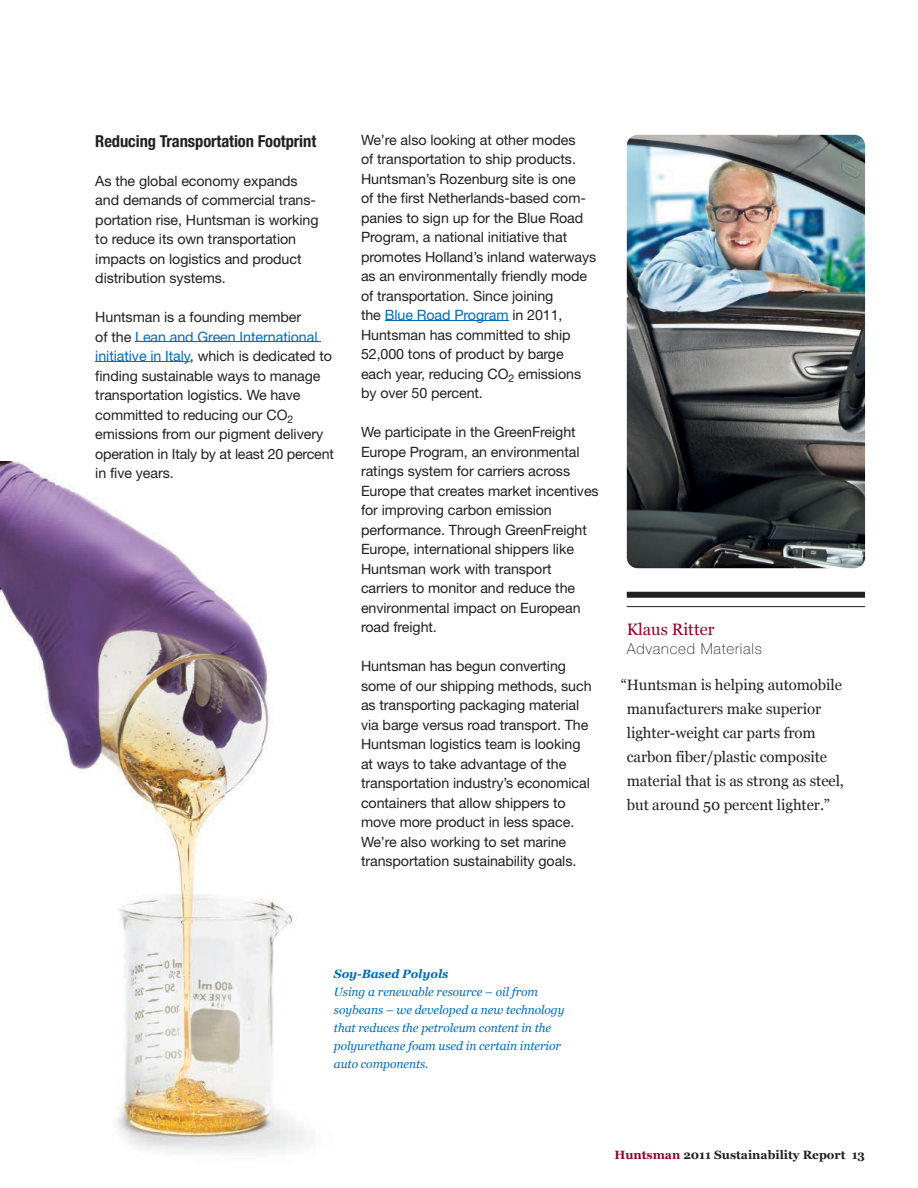
<style>
.page{position:relative;width:918px;height:1188px;background:#fff}
.page>*{position:absolute;margin:0;border:0;box-sizing:border-box;transform-origin:0 0}
.t1{font:700 condensed 16.5px "Helvetica Neue";letter-spacing:-.005em;color:#231f20}
.t2{font:16.5px "Georgia";color:#910028}
.t3{font:15px/24px "Georgia";letter-spacing:-.005em;color:#231f20}
.t4{font:100 15px "Helvetica Neue";letter-spacing:.05em;color:#231f20}
.t5{font:14.25px/19.5px "Helvetica Neue";letter-spacing:-.005em;color:#231f20}
.t6{font:italic 12px/18px "Georgia";letter-spacing:-.005em;color:#006cb7}
.t7{font:700 12px "Georgia";color:#231f20}
.t8{font:italic 700 12px "Georgia";letter-spacing:-.005em;color:#006cb7}
.s1{color:#006cb7}
.s2{color:#910028}
</style>
<div class="page">
<img style="left:0;top:462px;width:308px;height:691px">
<hr style="left:135px;top:342px;width:183px;height:1px;background:#006cb7">
<hr style="left:95px;top:361px;width:95px;height:1px;background:#006cb7">
<hr style="left:385px;top:320px;width:124px;height:1px;background:#006cb7">
<img style="left:627px;top:135px;width:238px;height:433px">
<hr style="left:627px;top:606px;width:238px;height:1px;background:#231f20">
<div style="left:627px;top:592px;width:238px;height:6px;background:#231f20"></div>
<p class="t1" style="left:95px;top:131px;width:222px">Reducing Transportation Footprint</p>
<p class="t5" style="left:95px;top:171px;width:225px">As the global economy expands and demands of commercial trans&shy;portation rise, Huntsman is working to reduce its own transportation impacts on logistics and product distribution systems.</p>
<p class="t5" style="left:95px;top:307px;width:240px">Huntsman is a founding member<br>of the <span class="s1">Lean and Green International initiative in Italy</span>, which is dedicated to finding sustainable ways to manage transportation logistics. We have committed to reducing our CO<sub>2 </sub>emissions from our pigment delivery operation in Italy by at least 20 percent in five years.</p>
<p class="t5" style="left:361px;top:130px;width:237px">We’re also looking at other modes<br>of transportation to ship products.<br>Huntsman’s Rozenburg site is one<br>of the first Netherlands-based com&shy;panies to sign up for the Blue Road<br>Program, a national initiative that promotes Holland’s inland waterways as an environmentally friendly mode of transportation. Since joining<br>the <span class="s1">Blue Road Program</span> in 2011,<br>Huntsman has committed to ship<br>52,000 tons of product by barge each year, reducing CO<sub>2</sub> emissions by over 50 percent.</p>
<p class="t5" style="left:361px;top:422px;width:239px">We participate in the GreenFreight<br>Europe Program, an environmental ratings system for carriers across<br>Europe that creates market incentives for improving carbon emission performance. Through GreenFreight<br>Europe, international shippers like<br>Huntsman work with transport carriers to monitor and reduce the environmental impact on European road freight.</p>
<p class="t5" style="left:361px;top:656px;width:232px">Huntsman has begun converting some of our shipping methods, such as transporting packaging material via barge versus road transport. The Huntsman logistics team is looking at ways to take advantage of the transportation industry’s economical containers that allow shippers to move more product in less space.<br>We’re also working to set marine transportation sustainability goals.</p>
<p class="t2" style="left:627px;top:619px;width:89px">Klaus Ritter</p>
<p class="t4" style="left:627px;top:640px;width:137px">Advanced Materials</p>
<p class="t3" style="left:627px;top:674px;width:219px;text-indent:-6px">“Huntsman is helping automobile manufacturers make superior lighter-weight car parts from carbon fiber/plastic composite material that is as strong as steel, but around 50 percent lighter.”</p>
<p class="t8" style="left:334px;top:966px;width:116px">Soy-Based Polyols</p>
<p class="t6" style="left:334px;top:983px;width:232px">Using a renewable resource – oil from soybeans – we developed a new technology that reduces the petroleum content in the polyurethane foam used in certain interior auto components.</p>
<p class="t7" style="left:614px;top:1148px;width:252px"><span class="s2">Huntsman</span> 2011 Sustainability Report 13</p>
</div>
